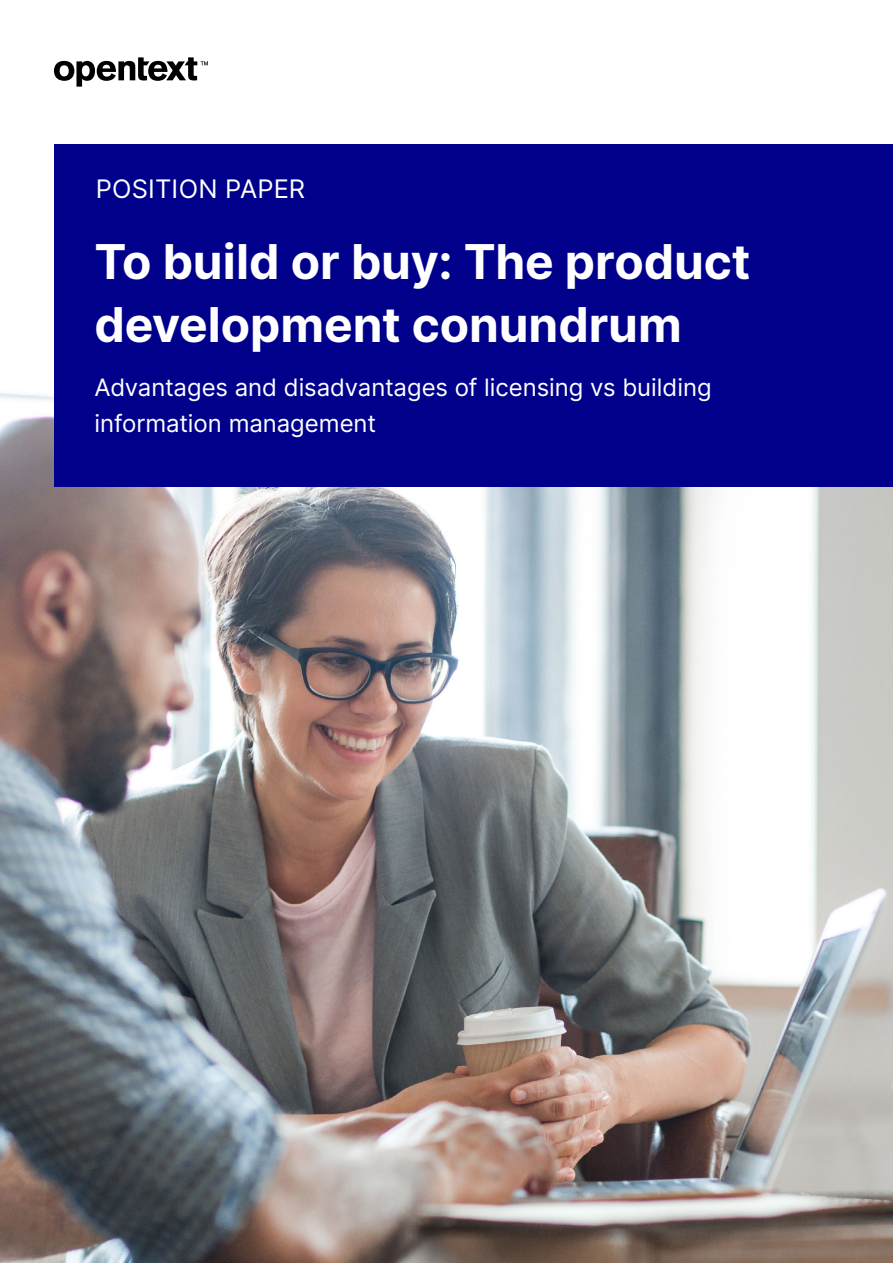
<style>
.page{position:relative;width:893px;height:1263px;background:#fff}
.page>*{position:absolute;margin:0;border:0;box-sizing:border-box;transform-origin:0 0}
.t1{font:700 48px/63px "Inter";letter-spacing:-.005em;color:#fff}
.Document_type{font:25.5px "Inter";letter-spacing:.005em;color:#fff}
.t2{font:24px/36px "Inter";letter-spacing:-.005em;color:#fff}
</style>
<div class="page">
<img style="left:0;top:392px;width:893px;height:871px">
<div style="left:54px;top:144px;width:839px;height:342px;background:#00008b"></div>
<svg style="left:54px;top:57px;width:154px;height:30px"></svg>
<p class="Document_type" style="left:96px;top:170px;width:211px">POSITION PAPER</p>
<h1 class="t1" style="left:94px;top:229px;width:657px">To build or buy: The product development conundrum</h1>
<h2 class="t2" style="left:94px;top:369px;width:619px">Advantages and disadvantages of licensing vs building information management</h2>
</div>
